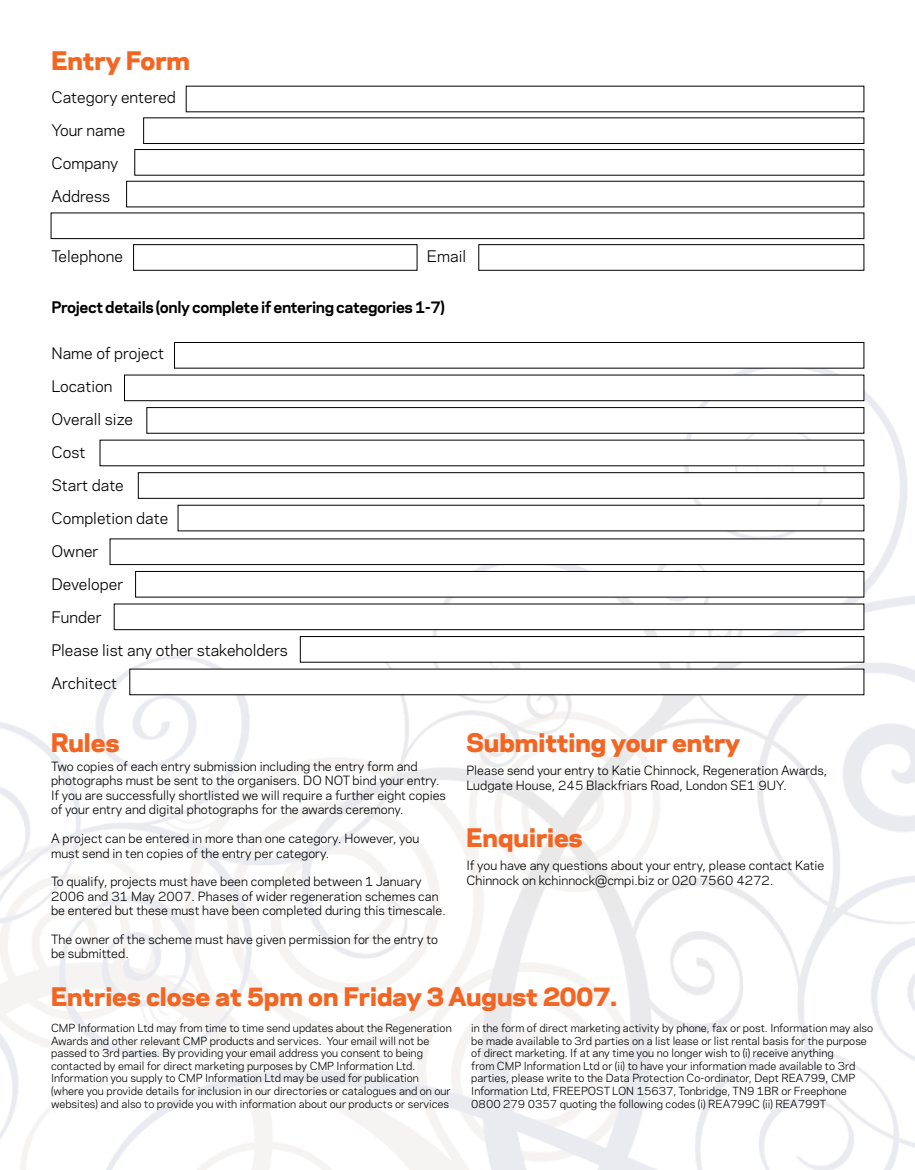
<style>
.page{position:relative;width:915px;height:1170px;background:#fff}
.page>*{position:absolute;margin:0;border:0;box-sizing:border-box;transform-origin:0 0}
.t1{font:800 24px "Galaxie Polaris";color:#f26522}
.t2{font:15px/33px "Galaxie Polaris";color:#000}
.t3{font:700 15px "Galaxie Polaris";letter-spacing:-.025em;color:#000}
.t4{font:12px/14.4px "Galaxie Polaris";color:#000}
.t5{font:10.5px/12.6px "Galaxie Polaris";color:#000}
</style>
<div class="page">
<img style="left:0;top:85px;width:914px;height:1084px">
<div style="left:186px;top:86px;width:677px;height:26px;background:#fff"></div>
<div style="left:144px;top:118px;width:719px;height:25px;background:#fff"></div>
<div style="left:143px;top:117px;width:721px;height:27px;border:1px solid #000"></div>
<div style="left:135px;top:149px;width:728px;height:26px;background:#fff"></div>
<div style="left:134px;top:149px;width:730px;height:26px;border:1px solid #000"></div>
<div style="left:126px;top:181px;width:737px;height:26px;background:#fff"></div>
<div style="left:51px;top:213px;width:812px;height:25px;background:#fff"></div>
<div style="left:51px;top:212px;width:813px;height:27px;border:1px solid #000"></div>
<div style="left:478px;top:244px;width:385px;height:26px;background:#fff"></div>
<div style="left:478px;top:244px;width:386px;height:27px;border:1px solid #000"></div>
<div style="left:133px;top:244px;width:284px;height:26px;background:#fff"></div>
<div style="left:133px;top:244px;width:284px;height:27px;border:1px solid #000"></div>
<div style="left:174px;top:342px;width:689px;height:26px;background:#fff"></div>
<div style="left:174px;top:342px;width:690px;height:26px;border:1px solid #000"></div>
<div style="left:124px;top:375px;width:739px;height:25px;background:#fff"></div>
<div style="left:124px;top:374px;width:740px;height:27px;border:1px solid #000"></div>
<div style="left:147px;top:407px;width:716px;height:26px;background:#fff"></div>
<div style="left:146px;top:407px;width:718px;height:26px;border:1px solid #000"></div>
<div style="left:100px;top:440px;width:763px;height:26px;background:#fff"></div>
<div style="left:138px;top:472px;width:725px;height:26px;background:#fff"></div>
<div style="left:138px;top:472px;width:726px;height:26px;border:1px solid #000"></div>
<div style="left:178px;top:505px;width:685px;height:26px;background:#fff"></div>
<div style="left:110px;top:539px;width:753px;height:25px;background:#fff"></div>
<div style="left:110px;top:538px;width:754px;height:27px;border:1px solid #000"></div>
<div style="left:135px;top:571px;width:728px;height:26px;background:#fff"></div>
<div style="left:135px;top:571px;width:729px;height:26px;border:1px solid #000"></div>
<div style="left:114px;top:604px;width:749px;height:25px;background:#fff"></div>
<div style="left:114px;top:603px;width:750px;height:27px;border:1px solid #000"></div>
<div style="left:300px;top:636px;width:563px;height:26px;background:#fff"></div>
<div style="left:300px;top:636px;width:564px;height:26px;border:1px solid #000"></div>
<div style="left:130px;top:669px;width:733px;height:25px;background:#fff"></div>
<h1 class="t1" style="left:51px;top:43px;width:140px">Entry Form</h1>
<h2 class="t2" style="left:51px;top:80px;width:126px">Category entered</h2>
<h2 class="t2" style="left:51px;top:113px;width:75px">Your name</h2>
<h2 class="t2" style="left:51px;top:146px;width:68px">Company</h2>
<h2 class="t2" style="left:51px;top:179px;width:60px">Address</h2>
<h2 class="t2" style="left:51px;top:239px;width:73px">Telephone</h2>
<h2 class="t2" style="left:426px;top:239px;width:41px">Email</h2>
<h2 class="t3" style="left:51px;top:296px;width:395px">Project details (only complete if entering categories 1-7)</h2>
<h2 class="t2" style="left:51px;top:335px;width:114px">Name of project</h2>
<h2 class="t2" style="left:51px;top:368px;width:83px">Location<br>Overall size</h2>
<h2 class="t2" style="left:51px;top:434px;width:35px">Cost</h2>
<h2 class="t2" style="left:51px;top:467px;width:74px">Start date</h2>
<h2 class="t2" style="left:51px;top:500px;width:118px">Completion date</h2>
<h2 class="t2" style="left:51px;top:533px;width:49px">Owner</h2>
<h2 class="t2" style="left:51px;top:566px;width:73px">Developer</h2>
<h2 class="t2" style="left:51px;top:599px;width:52px">Funder</h2>
<h2 class="t2" style="left:51px;top:632px;width:238px">Please list any other stakeholders</h2>
<h2 class="t2" style="left:51px;top:665px;width:67px">Architect</h2>
<h1 class="t1" style="left:51px;top:725px;width:70px">Rules</h1>
<p class="t4" style="left:51px;top:758px;width:396px">Two copies of each entry submission including the entry form and photographs must be sent to the organisers. DO NOT bind your entry.<br>If you are successfully shortlisted we will require a further eight copies of your entry and digital photographs for the awards ceremony.</p>
<p class="t4" style="left:51px;top:830px;width:369px">A project can be entered in more than one category. However, you must send in ten copies of the entry per category.</p>
<p class="t4" style="left:51px;top:873px;width:396px">To qualify, projects must have been completed between 1 January<br>2006 and 31 May 2007. Phases of wider regeneration schemes can be entered but these must have been completed during this timescale.</p>
<p class="t4" style="left:51px;top:931px;width:388px">The owner of the scheme must have given permission for the entry to be submitted.</p>
<h1 class="t1" style="left:466px;top:725px;width:275px">Submitting your entry</h1>
<p class="t4" style="left:466px;top:762px;width:362px">Please send your entry to Katie Chinnock, Regeneration Awards,<br>Ludgate House, 245 Blackfriars Road, London SE1 9UY.</p>
<h1 class="t1" style="left:466px;top:820px;width:118px">Enquiries</h1>
<p class="t4" style="left:466px;top:857px;width:359px">If you have any questions about your entry, please contact Katie<br>Chinnock on kchinnock@cmpi.biz or 020 7560 4272.</p>
<h1 class="t1" style="left:51px;top:978px;width:567px">Entries close at 5pm on Friday 3 August 2007.</h1>
<p class="t5" style="left:51px;top:1020px;width:402px">CMP Information Ltd may from time to time send updates about the Regeneration Awards and other relevant CMP products and services. Your email will not be passed to 3rd parties. By providing your email address you consent to being contacted by email for direct marketing purposes by CMP Information Ltd.<br>Information you supply to CMP Information Ltd may be used for publication (where you provide details for inclusion in our directories or catalogues and on our websites) and also to provide you with information about our products or services</p>
<p class="t5" style="left:471px;top:1020px;width:403px">in the form of direct marketing activity by phone, fax or post. Information may also be made available to 3rd parties on a list lease or list rental basis for the purpose of direct marketing. If at any time you no longer wish to (i) receive anything<br>from CMP Information Ltd or (ii) to have your information made available to 3rd parties, please write to the Data Protection Co-ordinator, Dept REA799, CMP Information Ltd, FREEPOST LON 15637, Tonbridge, TN9 1BR or Freephone 0800 279 0357 quoting the following codes (i) REA799C (ii) REA799T</p>
</div>
